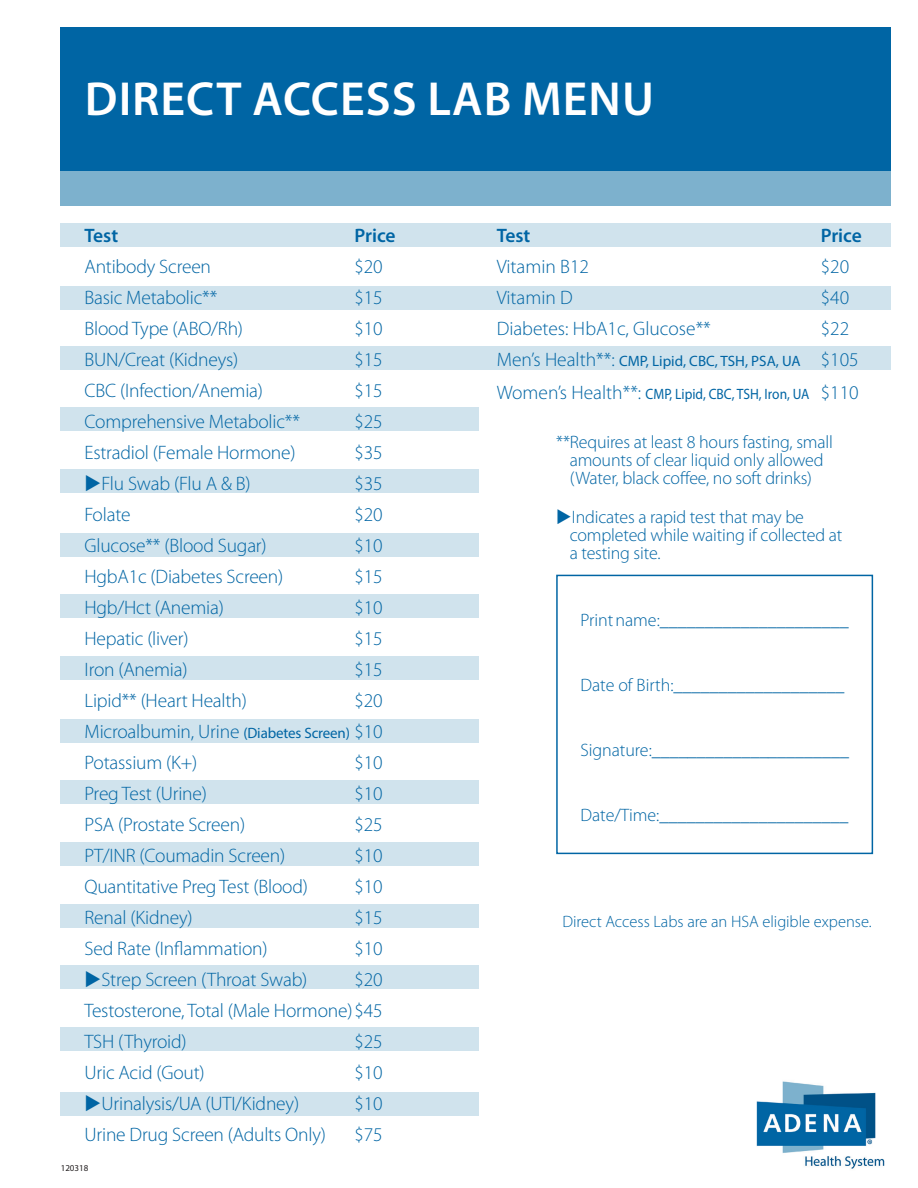
<style>
.page{position:relative;width:918px;height:1188px;background:#fff}
.page>*{position:absolute;margin:0;border:0;box-sizing:border-box;transform-origin:0 0}
.t1{font:600 48px "Myriad Pro";letter-spacing:.02em;color:#fff}
.t2{font:300 19.5px "Myriad Pro";letter-spacing:-.01em;color:#0065a4}
.t3{font:600 19.5px "Myriad Pro";color:#0065a4}
.t4{font:300 18px/18px "Myriad Pro";letter-spacing:-.01em;color:#0065a4;text-align:center}
.t5{font:300 16.5px "Myriad Pro";color:#0065a4}
.t6{font:15px "Myriad Pro";color:#0065a4;scale:.9 1}
.t7{font:15px "Myriad Pro";color:#0065a4}
.t8{font:9px "Myriad Pro";color:#231f20}
.s1{font-weight:400;font-size:15px}
.s2{font-weight:300;font-size:19.5px}
</style>
<div class="page">
<div style="left:61px;top:223px;width:830px;height:24px;background:#d0e3ed"></div>
<div style="left:61px;top:287px;width:830px;height:23px;background:#d0e3ed"></div>
<div style="left:61px;top:346px;width:830px;height:24px;background:#d0e3ed"></div>
<div style="left:61px;top:171px;width:830px;height:35px;background:#7db1cd"></div>
<div style="left:61px;top:27px;width:830px;height:144px;background:#0065a4"></div>
<img style="left:756px;top:1081px;width:129px;height:88px">
<div style="left:61px;top:407px;width:418px;height:24px;background:#d0e3ed"></div>
<div style="left:61px;top:469px;width:418px;height:24px;background:#d0e3ed"></div>
<div style="left:61px;top:533px;width:418px;height:23px;background:#d0e3ed"></div>
<div style="left:61px;top:594px;width:418px;height:23px;background:#d0e3ed"></div>
<div style="left:61px;top:656px;width:418px;height:23px;background:#d0e3ed"></div>
<div style="left:61px;top:719px;width:418px;height:24px;background:#d0e3ed"></div>
<div style="left:61px;top:780px;width:418px;height:24px;background:#d0e3ed"></div>
<div style="left:61px;top:842px;width:418px;height:24px;background:#d0e3ed"></div>
<div style="left:61px;top:904px;width:418px;height:24px;background:#d0e3ed"></div>
<div style="left:61px;top:965px;width:418px;height:24px;background:#d0e3ed"></div>
<div style="left:61px;top:1027px;width:418px;height:24px;background:#d0e3ed"></div>
<div style="left:61px;top:1092px;width:418px;height:24px;background:#d0e3ed"></div>
<div style="left:556px;top:575px;width:317px;height:279px;background:#fff;border:2px solid #0065a4"></div>
<p class="t1" style="left:85px;top:69px;width:571px">DIRECT ACCESS LAB MENU</p>
<p class="t3" style="left:84px;top:223px;width:35px">Test</p>
<p class="t3" style="left:354px;top:223px;width:43px">Price</p>
<p class="t2" style="left:84px;top:256px;width:128px">Antibody Screen</p>
<p class="t2" style="left:354px;top:256px;width:30px">$20</p>
<p class="t2" style="left:84px;top:287px;width:134px">Basic Metabolic**</p>
<p class="t2" style="left:354px;top:287px;width:30px">$15</p>
<p class="t2" style="left:84px;top:318px;width:160px">Blood Type (ABO/Rh)</p>
<p class="t2" style="left:354px;top:318px;width:30px">$10</p>
<p class="t2" style="left:84px;top:349px;width:155px">BUN/Creat (Kidneys)</p>
<p class="t2" style="left:354px;top:349px;width:30px">$15</p>
<p class="t2" style="left:84px;top:380px;width:180px">CBC (Infection/Anemia)</p>
<p class="t2" style="left:354px;top:380px;width:30px">$15</p>
<p class="t2" style="left:84px;top:411px;width:217px">Comprehensive Metabolic**</p>
<p class="t2" style="left:354px;top:411px;width:30px">$25</p>
<p class="t2" style="left:84px;top:442px;width:213px">Estradiol (Female Hormone)</p>
<p class="t2" style="left:354px;top:442px;width:30px">$35</p>
<p class="t2" style="left:84px;top:473px;width:168px">◆Flu Swab (Flu A &amp; B)</p>
<p class="t2" style="left:354px;top:473px;width:30px">$35</p>
<p class="t2" style="left:84px;top:504px;width:48px">Folate</p>
<p class="t2" style="left:354px;top:504px;width:30px">$20</p>
<p class="t2" style="left:84px;top:535px;width:184px">Glucose** (Blood Sugar)</p>
<p class="t2" style="left:354px;top:535px;width:30px">$10</p>
<p class="t2" style="left:84px;top:566px;width:200px">HgbA1c (Diabetes Screen)</p>
<p class="t2" style="left:354px;top:566px;width:30px">$15</p>
<p class="t2" style="left:84px;top:597px;width:141px">Hgb/Hct (Anemia)</p>
<p class="t2" style="left:354px;top:597px;width:30px">$10</p>
<p class="t2" style="left:84px;top:628px;width:106px">Hepatic (liver)</p>
<p class="t2" style="left:354px;top:628px;width:30px">$15</p>
<p class="t2" style="left:84px;top:659px;width:105px">Iron (Anemia)</p>
<p class="t2" style="left:354px;top:659px;width:30px">$15</p>
<p class="t2" style="left:84px;top:690px;width:164px">Lipid** (Heart Health)</p>
<p class="t2" style="left:354px;top:690px;width:30px">$20</p>
<p class="t2" style="left:84px;top:721px;width:300px">Microalbumin, Urine <span class="s1">(Diabetes Screen)</span> $10</p>
<p class="t2" style="left:84px;top:752px;width:114px">Potassium (K+)</p>
<p class="t2" style="left:354px;top:752px;width:30px">$10</p>
<p class="t2" style="left:84px;top:783px;width:124px">Preg Test (Urine)</p>
<p class="t2" style="left:354px;top:783px;width:30px">$10</p>
<p class="t2" style="left:84px;top:814px;width:162px">PSA (Prostate Screen)</p>
<p class="t2" style="left:354px;top:814px;width:30px">$25</p>
<p class="t2" style="left:84px;top:845px;width:202px">PT/INR (Coumadin Screen)</p>
<p class="t2" style="left:354px;top:845px;width:30px">$10</p>
<p class="t2" style="left:84px;top:876px;width:225px">Quantitative Preg Test (Blood)</p>
<p class="t2" style="left:354px;top:876px;width:30px">$10</p>
<p class="t2" style="left:84px;top:907px;width:110px">Renal (Kidney)</p>
<p class="t2" style="left:354px;top:907px;width:30px">$15</p>
<p class="t2" style="left:84px;top:938px;width:185px">Sed Rate (Inflammation)</p>
<p class="t2" style="left:354px;top:938px;width:30px">$10</p>
<p class="t2" style="left:84px;top:969px;width:225px">◆Strep Screen (Throat Swab)</p>
<p class="t2" style="left:354px;top:969px;width:30px">$20</p>
<p class="t2" style="left:84px;top:1000px;width:300px">Testosterone, Total (Male Hormone)$45</p>
<p class="t2" style="left:84px;top:1031px;width:104px">TSH (Thyroid)</p>
<p class="t2" style="left:354px;top:1031px;width:30px">$25</p>
<p class="t2" style="left:84px;top:1062px;width:122px">Uric Acid (Gout)</p>
<p class="t2" style="left:354px;top:1062px;width:30px">$10</p>
<p class="t2" style="left:84px;top:1093px;width:216px">◆Urinalysis/UA (UTI/Kidney)</p>
<p class="t2" style="left:354px;top:1093px;width:30px">$10</p>
<p class="t2" style="left:84px;top:1124px;width:243px">Urine Drug Screen (Adults Only)</p>
<p class="t2" style="left:354px;top:1124px;width:30px">$75</p>
<p class="t8" style="left:61px;top:1163px;width:29px">120318</p>
<p class="t3" style="left:497px;top:223px;width:35px">Test</p>
<p class="t3" style="left:821px;top:223px;width:43px">Price</p>
<p class="t2" style="left:497px;top:256px;width:94px">Vitamin B12</p>
<p class="t2" style="left:821px;top:256px;width:30px">$20</p>
<p class="t2" style="left:497px;top:287px;width:78px">Vitamin D</p>
<p class="t2" style="left:821px;top:287px;width:30px">$40</p>
<p class="t2" style="left:497px;top:318px;width:216px">Diabetes: HbA1c, Glucose**</p>
<p class="t2" style="left:821px;top:318px;width:30px">$22</p>
<p class="t7" style="left:497px;top:352px;width:364px"><span class="s2">Men’s Health**:</span> CMP, Lipid, CBC, TSH, PSA, UA <span class="s2">$105</span></p>
<p class="t6" style="left:497px;top:384px;width:404px"><span class="s2">Women’s Health**:</span> CMP, Lipid, CBC, TSH, Iron, UA <span class="s2">$110</span></p>
<p class="t4" style="left:556px;top:433px;width:278px">**Requires at least 8 hours fasting, small amounts of clear liquid only allowed</p>
<p class="t4" style="left:570px;top:469px;width:244px">(Water, black coffee, no soft drinks)</p>
<p class="t4" style="left:570px;top:508px;width:274px;text-align:left;text-indent:-14px">◆Indicates a rapid test that may be completed while waiting if collected at a testing site.</p>
<p class="t4" style="left:580px;top:612px;width:270px">Print name:_____________________</p>
<p class="t4" style="left:580px;top:676px;width:266px">Date of Birth:___________________</p>
<p class="t4" style="left:580px;top:741px;width:270px">Signature:______________________</p>
<p class="t4" style="left:580px;top:806px;width:269px">Date/Time:_____________________</p>
<p class="t5" style="left:562px;top:912px;width:311px">Direct Access Labs are an HSA eligible expense.</p>
</div>
